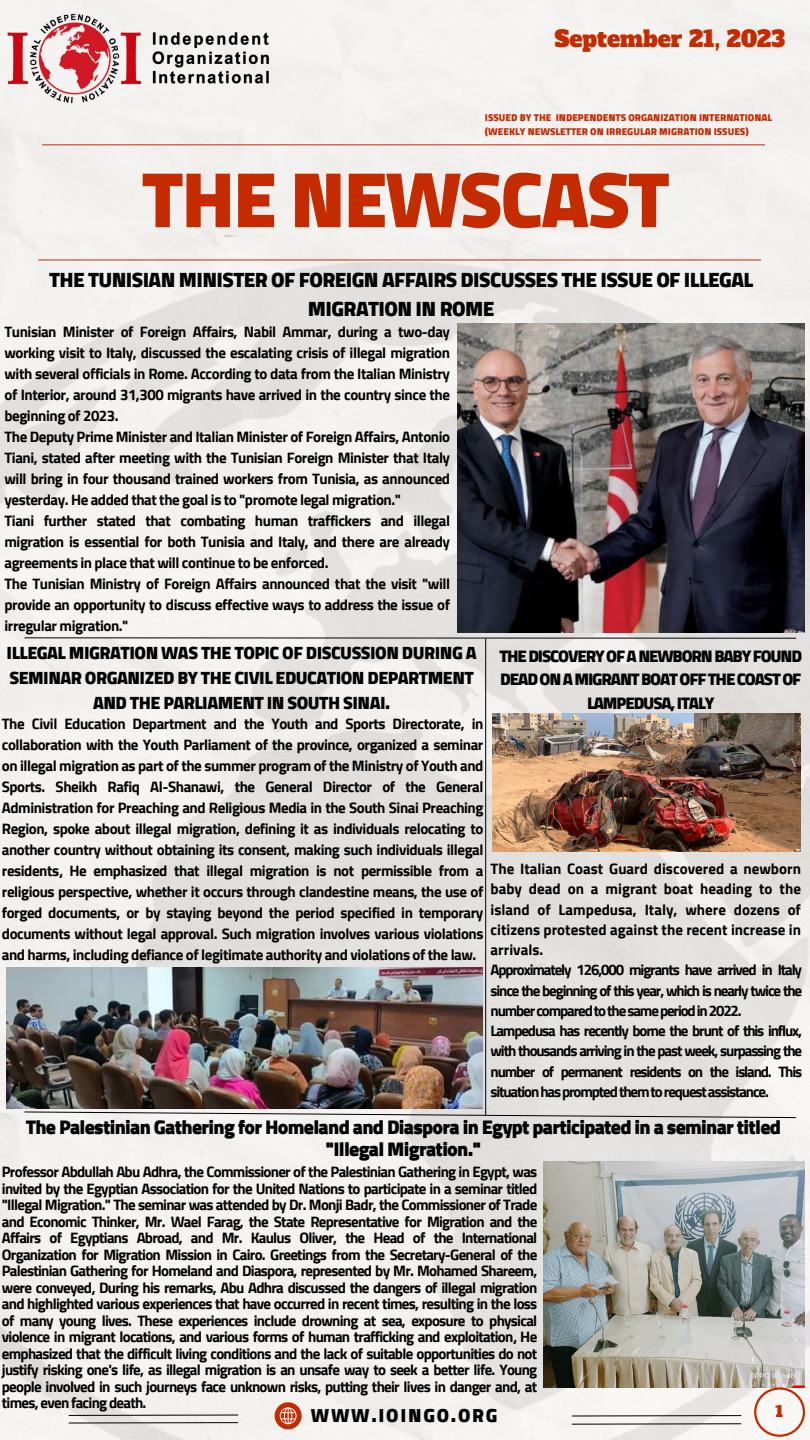
<style>
.page{position:relative;width:810px;height:1440px;background:#fff}
.page>*{position:absolute;margin:0;border:0;box-sizing:border-box;transform-origin:0 0}
.t1{font:900 79.7px "Cairo";letter-spacing:-.03em;color:#c42b00}
.t2{font:22px "Alfa Slab One";color:#c42b00}
.t3{font:900 21px/29.2px "Cairo";letter-spacing:-.03em;color:#000;text-align:center}
.t4{font:900 20px/22.5px "Cairo";letter-spacing:-.04em;color:#000;text-align:center}
.t5{font:900 19.2px "Cairo";letter-spacing:.09em;color:#000}
.t6{font:900 18px/24.8px "Cairo";letter-spacing:-.03em;color:#000;text-align:center}
.t7{font:900 17px/23.2px "Cairo";letter-spacing:-.07em;color:#000;text-align:center}
.t8{font:700 15px/21px "Cairo";letter-spacing:-.03em;color:#000;text-align:justify}
.t9{font:15px "Alfa Slab One";color:#c42b00}
.t10{font:900 10px "Cairo";color:#c42b00}
</style>
<div class="page">
<hr style="left:42px;top:144px;width:723px;height:1px;background:#c42b00">
<img style="left:0;top:235px;width:810px;height:1205px">
<svg style="left:24px;top:637px;width:772px;height:2px;background:#747372"></svg>
<hr style="left:485px;top:639px;width:1px;height:476px;background:#000">
<img style="left:493px;top:714px;width:307px;height:138px">
<img style="left:0;top:6px;width:281px;height:104px">
<img style="left:458px;top:323px;width:346px;height:309px">
<img style="left:543px;top:1161px;width:261px;height:226px">
<svg style="left:24px;top:1111px;width:772px;height:7px"></svg>
<hr style="left:38px;top:260px;width:723px;height:1px;background:#c42b00">
<img style="left:6px;top:967px;width:477px;height:142px">
<svg style="left:68px;top:1414px;width:171px;height:2px"></svg>
<svg style="left:275px;top:1402px;width:27px;height:27px"></svg>
<svg style="left:68px;top:1422px;width:171px;height:2px"></svg>
<svg style="left:571px;top:1415px;width:171px;height:2px"></svg>
<svg style="left:571px;top:1423px;width:171px;height:2px"></svg>
<svg style="left:754px;top:1387px;width:51px;height:50px"></svg>
<p class="t2" style="left:555px;top:24px;width:232px">September 21, 2023</p>
<p class="t10" style="left:485px;top:112px;width:289px">ISSUED BY THE INDEPENDENTS ORGANIZATION INTERNATIONAL</p>
<p class="t10" style="left:485px;top:126px;width:265px">)WEEKLY NEWSLETTER ON IRREGULAR MIGRATION ISSUES(</p>
<p class="t1" style="left:142px;top:153px;width:530px">THE NEWSCAST</p>
<p class="t3" style="left:49px;top:265px;width:706px">THE TUNISIAN MINISTER OF FOREIGN AFFAIRS DISCUSSES THE ISSUE OF ILLEGAL<br>MIGRATION IN ROME</p>
<p class="t8" style="left:5px;top:321px;width:447px">Tunisian Minister of Foreign Affairs, Nabil Ammar, during a two-day working visit to Italy, discussed the escalating crisis of illegal migration with several officials in Rome. According to data from the Italian Ministry of Interior, around 31,300 migrants have arrived in the country since the beginning of 2023.</p>
<p class="t8" style="left:5px;top:426px;width:447px">The Deputy Prime Minister and Italian Minister of Foreign Affairs, Antonio Tiani, stated after meeting with the Tunisian Foreign Minister that Italy will bring in four thousand trained workers from Tunisia, as announced yesterday. He added that the goal is to "promote legal migration."</p>
<p class="t8" style="left:5px;top:510px;width:447px">Tiani further stated that combating human traffickers and illegal migration is essential for both Tunisia and Italy, and there are already agreements in place that will continue to be enforced.</p>
<p class="t8" style="left:5px;top:573px;width:447px">The Tunisian Ministry of Foreign Affairs announced that the visit "will provide an opportunity to discuss effective ways to address the issue of irregular migration."</p>
<p class="t6" style="left:7px;top:641px;width:472px">ILLEGAL MIGRATION WAS THE TOPIC OF DISCUSSION DURING A<br>SEMINAR ORGANIZED BY THE CIVIL EDUCATION DEPARTMENT<br>AND THE PARLIAMENT IN SOUTH SINAI.</p>
<p class="t7" style="left:499px;top:645px;width:304px">THEDISCOVERYOFANEWBORNBABYFOUND<br>DEADONAMIGRANTBOATOFFTHECOASTOF<br>LAMPEDUSA,ITALY</p>
<p class="t8" style="left:2px;top:713px;width:483px">The Civil Education Department and the Youth and Sports Directorate, in collaboration with the Youth Parliament of the province, organized a seminar on illegal migration as part of the summer program of the Ministry of Youth and Sports. Sheikh Rafiq Al-Shanawi, the General Director of the General Administration for Preaching and Religious Media in the South Sinai Preaching Region, spoke about illegal migration, defining it as individuals relocating to another country without obtaining its consent, making such individuals illegal residents، He emphasized that illegal migration is not permissible from a religious perspective, whether it occurs through clandestine means, the use of forged documents, or by staying beyond the period specified in temporary documents without legal approval. Such migration involves various violations and harms, including defiance of legitimate authority and violations of the law.</p>
<p class="t8" style="left:491px;top:859px;width:312px;line-height:20.2px">The Italian Coast Guard discovered a newborn baby dead on a migrant boat heading to the island of Lampedusa, Italy, where dozens of citizens protested against the recent increase in arrivals.</p>
<p class="t8" style="left:491px;top:960px;width:313px;line-height:20.2px">Approximately 126,000 migrants have arrived in Italy since the beginning of this year, which is nearly twice the numbercomparedtothesameperiodin2022.</p>
<p class="t8" style="left:491px;top:1021px;width:313px;line-height:20.2px">Lampedusa has recently borne the brunt of this influx, with thousands arriving in the past week, surpassing the number of permanent residents on the island. This situationhaspromptedthemtorequestassistance.</p>
<p class="t4" style="left:26px;top:1116px;width:757px">The Palestinian Gathering for Homeland and Diaspora in Egypt participated in a seminar titled "Illegal Migration."</p>
<p class="t8" style="left:2px;top:1164px;width:537px;line-height:16.5px">Professor Abdullah Abu Adhra, the Commissioner of the Palestinian Gathering in Egypt, was invited by the Egyptian Association for the United Nations to participate in a seminar titled "Illegal Migration." The seminar was attended by Dr. Monji Badr, the Commissioner of Trade and Economic Thinker, Mr. Wael Farag, the State Representative for Migration and the Affairs of Egyptians Abroad, and Mr. Kaulus Oliver, the Head of the International Organization for Migration Mission in Cairo. Greetings from the Secretary-General of the Palestinian Gathering for Homeland and Diaspora, represented by Mr. Mohamed Shareem, were conveyed، During his remarks, Abu Adhra discussed the dangers of illegal migration and highlighted various experiences that have occurred in recent times, resulting in the loss of many young lives. These experiences include drowning at sea, exposure to physical violence in migrant locations, and various forms of human trafficking and exploitation، He emphasized that the difficult living conditions and the lack of suitable opportunities do not justify risking one's life, as illegal migration is an unsafe way to seek a better life. Young people involved in such journeys face unknown risks, putting their lives in danger and, at times, even facing death.</p>
<p class="t5" style="left:311px;top:1404px;width:188px">WWW.IOINGO.ORG</p>
<p class="t9" style="left:776px;top:1402px;width:9px">1</p>
</div>
